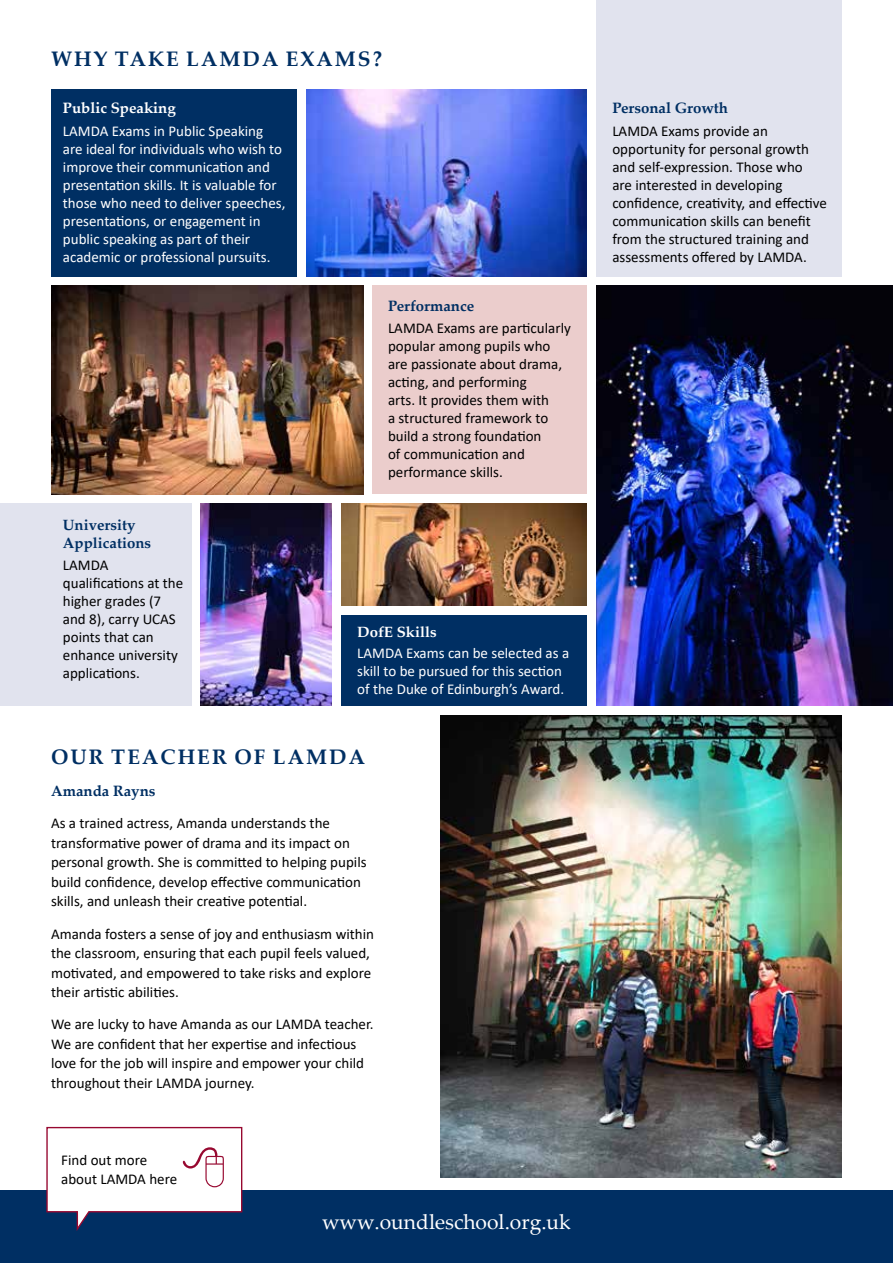
<style>
.page{position:relative;width:893px;height:1263px;background:#fff}
.page>*{position:absolute;margin:0;border:0;box-sizing:border-box;transform-origin:0 0}
.t1{font:700 21px "Palatino Linotype";letter-spacing:.1em;color:#002f63}
.t2{font:21px "Palatino Linotype";color:#fff}
.t3{font:15px/18px "Calibri";color:#000}
.t4{font:15px/18px "Calibri";color:#fff}
.t5{font:700 15px "Palatino Linotype";color:#002f63}
.t6{font:700 15px/18px "Palatino";color:#002f63}
.t7{font:700 15px "Palatino Linotype";color:#fff}
.t8{font:700 15px "Palatino";color:#fff}
</style>
<div class="page">
<div style="left:341px;top:615px;width:246px;height:91px;background:#002f63"></div>
<img style="left:201px;top:503px;width:131px;height:203px">
<div style="left:0;top:503px;width:191px;height:203px;background:#e1e3ee"></div>
<div style="left:372px;top:286px;width:215px;height:208px;background:#ebcdcc"></div>
<div style="left:51px;top:89px;width:246px;height:187px;background:#002f63"></div>
<div style="left:596px;top:0;width:246px;height:276px;background:#e1e3ee"></div>
<div style="left:0;top:1191px;width:893px;height:72px;background:#002f63"></div>
<img style="left:341px;top:503px;width:246px;height:103px">
<img style="left:596px;top:286px;width:297px;height:420px">
<img style="left:51px;top:286px;width:312px;height:208px">
<img style="left:440px;top:715px;width:402px;height:463px">
<img style="left:306px;top:89px;width:281px;height:187px">
<svg style="left:46px;top:1126px;width:197px;height:105px"></svg>
<h1 class="t1" style="left:51px;top:44px;width:333px">WHY TAKE LAMDA EXAMS?</h1>
<p class="t7" style="left:63px;top:98px;width:114px">Public Speaking</p>
<p class="t4" style="left:63px;top:121px;width:224px">LAMDA Exams in Public Speaking are ideal for individuals who wish to improve their communication and presentation skills. It is valuable for those who need to deliver speeches, presentations, or engagement in public speaking as part of their academic or professional pursuits.</p>
<p class="t6" style="left:63px;top:516px;width:90px">University<br>Applications</p>
<p class="t3" style="left:63px;top:556px;width:122px">LAMDA qualifications at the higher grades (7 and 8), carry UCAS points that can enhance university applications.</p>
<p class="t5" style="left:388px;top:295px;width:88px">Performance</p>
<p class="t3" style="left:388px;top:319px;width:184px">LAMDA Exams are particularly popular among pupils who are passionate about drama, acting, and performing<br>arts. It provides them with<br>a structured framework to build a strong foundation<br>of communication and performance skills.</p>
<p class="t8" style="left:357px;top:623px;width:81px">DofE Skills</p>
<p class="t4" style="left:357px;top:644px;width:214px">LAMDA Exams can be selected as a skill to be pursued for this section of the Duke of Edinburgh’s Award.</p>
<h1 class="t1" style="left:51px;top:742px;width:315px">OUR TEACHER OF LAMDA</h1>
<p class="t5" style="left:51px;top:780px;width:106px">Amanda Rayns</p>
<p class="t3" style="left:51px;top:813px;width:317px;line-height:19.5px">As a trained actress, Amanda understands the transformative power of drama and its impact on personal growth. She is committed to helping pupils build confidence, develop effective communication skills, and unleash their creative potential.</p>
<p class="t3" style="left:51px;top:923px;width:325px;line-height:19.5px">Amanda fosters a sense of joy and enthusiasm within the classroom, ensuring that each pupil feels valued, motivated, and empowered to take risks and explore their artistic abilities.</p>
<p class="t3" style="left:51px;top:1014px;width:324px;line-height:19.5px">We are lucky to have Amanda as our LAMDA teacher.<br>We are confident that her expertise and infectious love for the job will inspire and empower your child throughout their LAMDA journey.</p>
<p class="t3" style="left:61px;top:1150px;width:118px;line-height:19.5px">Find out more about LAMDA here</p>
<h1 class="t2" style="left:322px;top:1207px;width:250px">www.oundleschool.org.uk</h1>
<p class="t5" style="left:612px;top:98px;width:117px">Personal Growth</p>
<p class="t3" style="left:612px;top:121px;width:216px">LAMDA Exams provide an opportunity for personal growth and self-expression. Those who<br>are interested in developing confidence, creativity, and effective communication skills can benefit from the structured training and assessments offered by LAMDA.</p>
</div>
